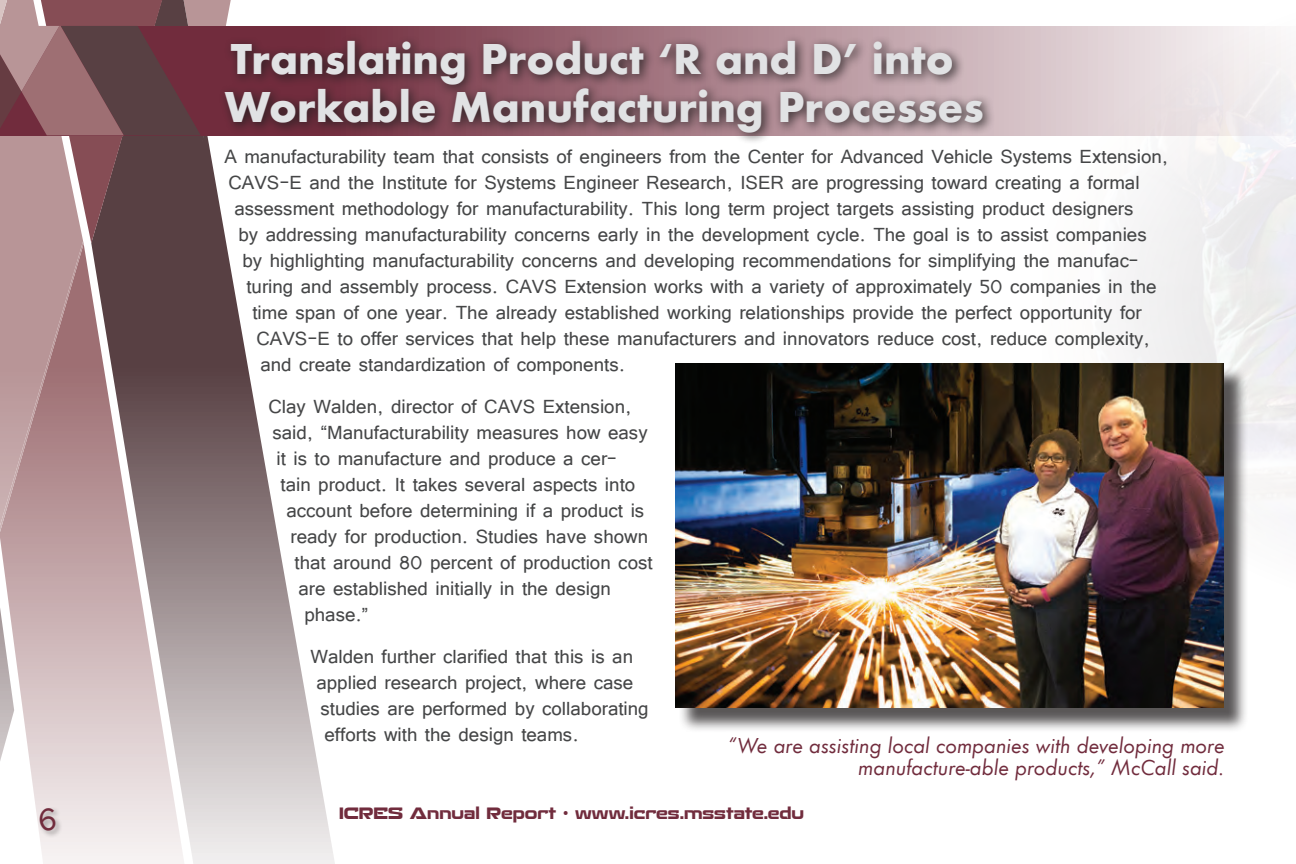
<style>
.page{position:relative;width:1296px;height:864px;background:#fff}
.page>*{position:absolute;margin:0;border:0;box-sizing:border-box;transform-origin:0 0}
.t1{font:700 40px/48px "Futura ND";color:#e1e2e4}
.t2{font:40px "Tunga";color:#712c3d}
.t3{font:24px "Tunga";color:#454647}
.t4{font:italic 20px/22px "Futura ND Book";color:#712c3d;text-align:right}
.t5{font:700 16px "Recharge Rg";color:#712c3d}
</style>
<div class="page">
<div style="left:678px;top:367px;width:571px;height:366px;background:#231f20;opacity:.75"></div>
<img style="left:1178px;top:363px;width:46px;height:345px">
<svg style="left:190px;top:534px;width:145px;height:330px;background:#d5d0d0"></svg>
<svg style="left:0;top:534px;width:190px;height:330px"></svg>
<svg style="left:0;top:541px;width:14px;height:323px"></svg>
<div style="left:213px;top:138px;width:965px;height:619px;background:#fff;opacity:.4"></div>
<div style="left:38px;top:807px;width:26px;height:31px;background:#231f20;opacity:.35"></div>
<svg style="left:238px;top:26px;width:1058px;height:109px;background:#dac9cd"></svg>
<svg style="left:0;top:0;width:238px;height:534px;background:#8a6a6d"></svg>
<div style="left:218px;top:34px;width:777px;height:111px;background:#231f20;opacity:.85"></div>
<h1 class="t2" style="left:38px;top:793px;width:21px">6</h1>
<h1 class="t1" style="left:225px;top:35px;width:760px">Translating Product ‘R and D’ into<br>Workable Manufacturing Processes</h1>
<p class="t3" style="left:224px;top:141px;width:946px">A manufacturability team that consists of engineers from the Center for Advanced Vehicle Systems Extension,</p>
<p class="t3" style="left:228px;top:167px;width:913px">CAVS-E and the Institute for Systems Engineer Research, ISER are progressing toward creating a formal</p>
<p class="t3" style="left:234px;top:193px;width:901px">assessment methodology for manufacturability. This long term project targets assisting product designers</p>
<p class="t3" style="left:238px;top:219px;width:910px">by addressing manufacturability concerns early in the development cycle. The goal is to assist companies</p>
<p class="t3" style="left:242px;top:245px;width:898px">by highlighting manufacturability concerns and developing recommendations for simplifying the manufac-</p>
<p class="t3" style="left:246px;top:271px;width:912px">turing and assembly process. CAVS Extension works with a variety of approximately 50 companies in the</p>
<p class="t3" style="left:252px;top:297px;width:891px">time span of one year. The already established working relationships provide the perfect opportunity for</p>
<p class="t3" style="left:256px;top:323px;width:895px">CAVS-E to offer services that help these manufacturers and innovators reduce cost, reduce complexity,</p>
<p class="t3" style="left:260px;top:349px;width:366px">and create standardization of components.</p>
<p class="t3" style="left:268px;top:391px;width:365px">Clay Walden, director of CAVS Extension,</p>
<p class="t3" style="left:272px;top:417px;width:377px">said, “Manufacturability measures how easy</p>
<p class="t3" style="left:276px;top:443px;width:342px">it is to manufacture and produce a cer-</p>
<p class="t3" style="left:280px;top:469px;width:356px">tain product. It takes several aspects into</p>
<p class="t3" style="left:286px;top:495px;width:359px">account before determining if a product is</p>
<p class="t3" style="left:290px;top:521px;width:359px">ready for production. Studies have shown</p>
<p class="t3" style="left:294px;top:547px;width:360px">that around 80 percent of production cost</p>
<p class="t3" style="left:298px;top:573px;width:314px">are established initially in the design</p>
<p class="t3" style="left:304px;top:599px;width:65px">phase.”</p>
<p class="t3" style="left:310px;top:641px;width:324px">Walden further clarified that this is an</p>
<p class="t3" style="left:316px;top:667px;width:318px">applied research project, where case</p>
<p class="t3" style="left:320px;top:693px;width:330px">studies are performed by collaborating</p>
<p class="t3" style="left:325px;top:719px;width:256px">efforts with the design teams.</p>
<p class="t4" style="left:728px;top:735px;width:498px">“We are assisting local companies with developing more manufacture-able products,” McCall said.</p>
<p class="t5" style="left:339px;top:804px;width:467px">ICRES Annual Report • www.icres.msstate.edu</p>
</div>
